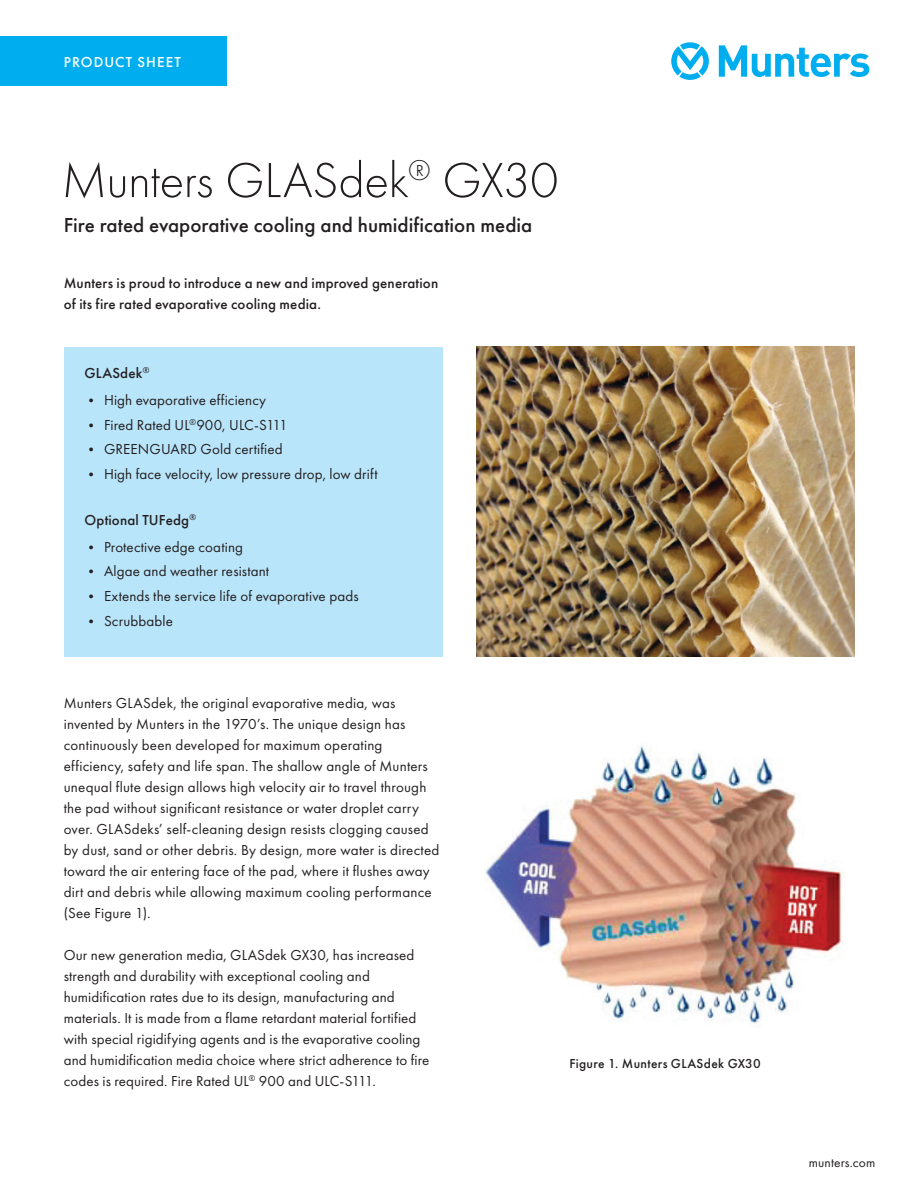
<style>
.page{position:relative;width:918px;height:1188px;background:#fff}
.page>*{position:absolute;margin:0;border:0;box-sizing:border-box;transform-origin:0 0}
.t1{font:300 51px "Futura PT";letter-spacing:-.01em;color:#231f20}
.t2{font:500 21px "Futura PT";color:#231f20}
.t3{font:15px/21px "Futura PT";letter-spacing:.01em;color:#231f20}
.t4{font:500 15px/21px "Futura PT";letter-spacing:.01em;color:#231f20}
.t5{font:500 15px "Futura PT";letter-spacing:.07em;color:#fff}
.t6{font:500 13.5px "Futura PT";letter-spacing:.025em;color:#231f20}
.t7{font:13.5px "Futura PT";letter-spacing:.01em;color:#231f20}
.s1{font-size:13.5px}
</style>
<div class="page">
<div style="left:0;top:36px;width:226px;height:49px;background:#00aeef"></div>
<svg style="left:719px;top:45px;width:150px;height:32px"></svg>
<svg style="left:671px;top:42px;width:38px;height:38px"></svg>
<img style="left:476px;top:347px;width:378px;height:310px">
<div style="left:64px;top:347px;width:378px;height:310px;background:#b9e5fa"></div>
<img style="left:485px;top:745px;width:359px;height:278px">
<p class="t5" style="left:64px;top:53px;width:119px">PRODUCT SHEET</p>
<h1 class="t1" style="left:61px;top:151px;width:498px">Munters GLASdek<sup>®</sup> GX30</h1>
<h2 class="t2" style="left:64px;top:212px;width:470px">Fire rated evaporative cooling and humidification media</h2>
<p class="t4" style="left:64px;top:273px;width:376px">Munters is proud to introduce a new and improved generation of its fire rated evaporative cooling media.</p>
<p class="t4" style="left:85px;top:363px;width:66px">GLASdek<sup>®</sup></p>
<p class="t3" style="left:85px;top:389px;width:183px"><span class="s1">•</span> High evaporative efficiency</p>
<p class="t3" style="left:85px;top:414px;width:205px"><span class="s1">•</span> Fired Rated UL<sup>®</sup>900, ULC-S111</p>
<p class="t3" style="left:85px;top:439px;width:200px"><span class="s1">•</span> GREENGUARD Gold certified</p>
<p class="t3" style="left:85px;top:464px;width:295px"><span class="s1">•</span> High face velocity, low pressure drop, low drift</p>
<p class="t4" style="left:85px;top:510px;width:113px">Optional TUFedg<sup>®</sup></p>
<p class="t3" style="left:85px;top:536px;width:160px"><span class="s1">•</span> Protective edge coating</p>
<p class="t3" style="left:85px;top:561px;width:186px"><span class="s1">•</span> Algae and weather resistant</p>
<p class="t3" style="left:85px;top:586px;width:276px"><span class="s1">•</span> Extends the service life of evaporative pads</p>
<p class="t3" style="left:85px;top:611px;width:90px"><span class="s1">•</span> Scrubbable</p>
<p class="t3" style="left:64px;top:692px;width:377px">Munters GLASdek, the original evaporative media, was invented by Munters in the 1970’s. The unique design has continuously been developed for maximum operating efficiency, safety and life span. The shallow angle of Munters unequal flute design allows high velocity air to travel through the pad without significant resistance or water droplet carry over. GLASdeks’ self-cleaning design resists clogging caused by dust, sand or other debris. By design, more water is directed toward the air entering face of the pad, where it flushes away dirt and debris while allowing maximum cooling performance (See Figure 1).</p>
<p class="t3" style="left:64px;top:944px;width:367px">Our new generation media, GLASdek GX30, has increased strength and durability with exceptional cooling and humidification rates due to its design, manufacturing and materials. It is made from a flame retardant material fortified with special rigidifying agents and is the evaporative cooling and humidification media choice where strict adherence to fire codes is required. Fire Rated UL<sup>®</sup> 900 and ULC-S111.</p>
<p class="t6" style="left:569px;top:1055px;width:193px">Figure 1. Munters GLASdek GX30</p>
<p class="t7" style="left:809px;top:1154px;width:68px">munters.com</p>
</div>
